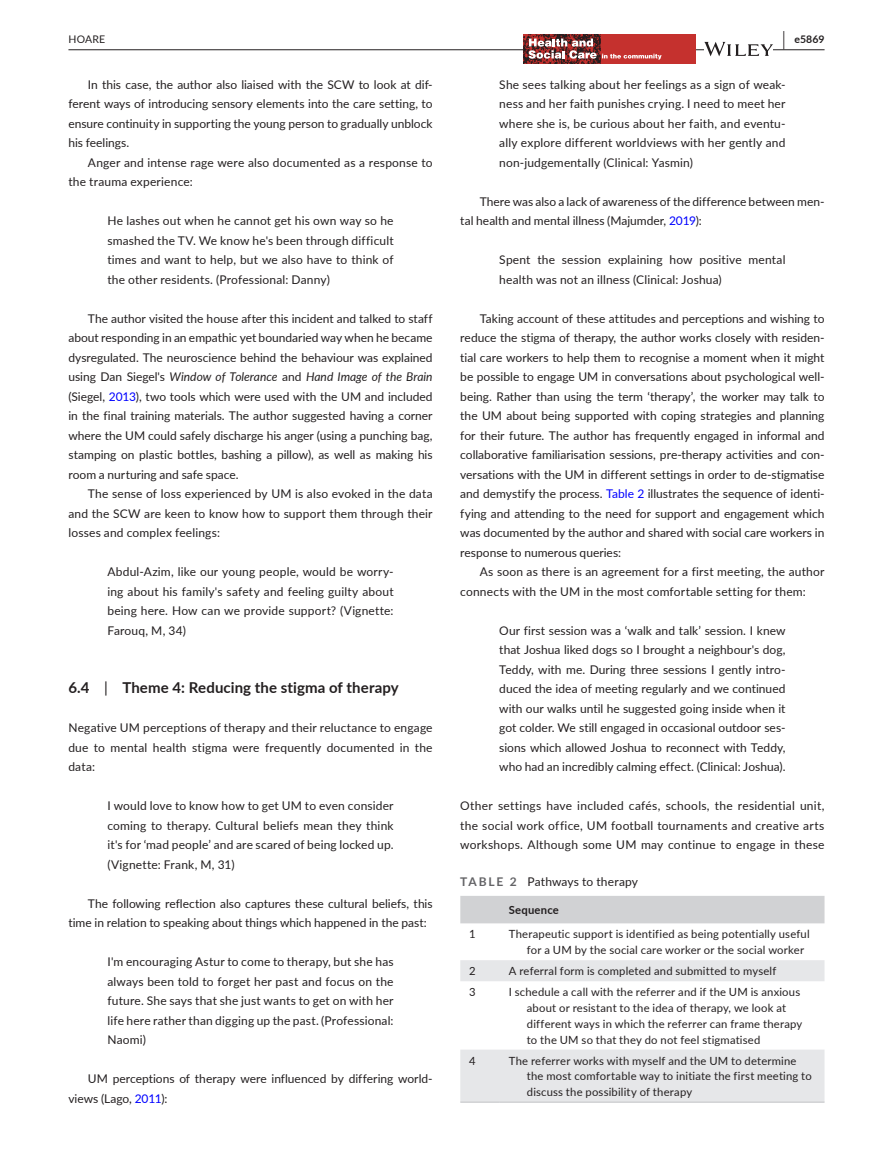
<style>
.page{position:relative;width:893px;height:1174px;background:#fff}
.page>*{position:absolute;margin:0;border:0;box-sizing:border-box;transform-origin:0 0}
.t1{font:700 15px "Lato";letter-spacing:.01em;color:#231f20}
.t2{font:12px/19.5px "Lato";letter-spacing:.01em;color:#231f20;text-align:justify}
.t3{font:11.25px/15.8px "Lato";letter-spacing:.02em;color:#231f20}
.t4{font:700 11.25px "Lato";letter-spacing:.02em;color:#231f20}
.t5{font:700 10.5px "Lato";color:#231f20}
.t6{font:10.5px "Lato";letter-spacing:.02em;color:#231f20}
.s1{font-size:19.5px}
.s2{font-style:italic}
.s3{color:#00f}
.s4{font-weight:700;color:#636366}
.s5{font-weight:400}
</style>
<div class="page">
<hr style="left:68px;top:49px;width:756px;height:1px;background:#231f20">
<img style="left:523px;top:34px;width:173px;height:30px">
<svg style="left:529px;top:39px;width:133px;height:21px;background:#b45e5c"></svg>
<svg style="left:704px;top:42px;width:69px;height:14px"></svg>
<div style="left:460px;top:896px;width:364px;height:27px;background:#d1d2d4"></div>
<svg style="left:460px;top:960px;width:364px;height:141px;fill:#ebebed"></svg>
<hr style="left:460px;top:1101px;width:40px;height:1px;background:#d1d2d4">
<hr style="left:500px;top:1101px;width:324px;height:1px;background:#d1d2d4">
<p class="t6" style="left:68px;top:31px;width:38px">HOARE</p>
<p class="t5" style="left:783px;top:31px;width:43px"><span class="s1">|</span> e5869</p>
<p class="t2" style="left:68px;top:74px;width:366px;text-indent:20px">In this case, the author also liaised with the SCW to look at dif&shy;ferent ways of introducing sensory elements into the care setting, to ensure continuity in supporting the young person to gradually unblock his feelings.</p>
<p class="t2" style="left:68px;top:152px;width:366px;text-indent:20px">Anger and intense rage were also documented as a response to the trauma experience:</p>
<p class="t2" style="left:107px;top:210px;width:288px">He lashes out when he cannot get his own way so he smashed the TV. We know he's been through difficult times and want to help, but we also have to think of the other residents. (Professional: Danny)</p>
<p class="t2" style="left:68px;top:308px;width:366px;text-indent:20px">The author visited the house after this incident and talked to staff about responding in an empathic yet boundaried way when he became dysregulated. The neuroscience behind the behaviour was explained using Dan Siegel's <span class="s2">Window of Tolerance</span> and <span class="s2">Hand Image of the Brain </span>(Siegel, <span class="s3">2013</span>), two tools which were used with the UM and included in the final training materials. The author suggested having a corner where the UM could safely discharge his anger (using a punching bag, stamping on plastic bottles, bashing a pillow), as well as making his room a nurturing and safe space.</p>
<p class="t2" style="left:68px;top:483px;width:366px;text-indent:20px">The sense of loss experienced by UM is also evoked in the data and the SCW are keen to know how to support them through their losses and complex feelings:</p>
<p class="t2" style="left:107px;top:561px;width:288px">Abdul-Azim, like our young people, would be worry&shy;ing about his family's safety and feeling guilty about being here. How can we provide support? (Vignette:<br>Farouq, M, 34)</p>
<p class="t2" style="left:499px;top:74px;width:288px">She sees talking about her feelings as a sign of weak&shy;ness and her faith punishes crying. I need to meet her where she is, be curious about her faith, and eventu&shy;ally explore different worldviews with her gently and non-judgementally (Clinical: Yasmin)</p>
<p class="t2" style="left:460px;top:191px;width:366px;text-indent:20px">There was also a lack of awareness of the difference between men&shy;tal health and mental illness (Majumder, <span class="s3">2019</span>):</p>
<p class="t2" style="left:499px;top:249px;width:288px">Spent the session explaining how positive mental health was not an illness (Clinical: Joshua)</p>
<p class="t2" style="left:460px;top:308px;width:366px;text-indent:20px">Taking account of these attitudes and perceptions and wishing to reduce the stigma of therapy, the author works closely with residen&shy;tial care workers to help them to recognise a moment when it might be possible to engage UM in conversations about psychological well&shy;being. Rather than using the term ‘therapy’, the worker may talk to the UM about being supported with coping strategies and planning for their future. The author has frequently engaged in informal and collaborative familiarisation sessions, pre-therapy activities and con&shy;versations with the UM in different settings in order to de-stigmatise and demystify the process. <span class="s3">Table 2</span> illustrates the sequence of identi&shy;fying and attending to the need for support and engagement which was documented by the author and shared with social care workers in response to numerous queries:</p>
<p class="t2" style="left:460px;top:561px;width:366px;text-indent:20px">As soon as there is an agreement for a first meeting, the author connects with the UM in the most comfortable setting for them:</p>
<p class="t2" style="left:499px;top:620px;width:288px">Our first session was a ‘walk and talk’ session. I knew that Joshua liked dogs so I brought a neighbour's dog, Teddy, with me. During three sessions I gently intro&shy;duced the idea of meeting regularly and we continued with our walks until he suggested going inside when it got colder. We still engaged in occasional outdoor ses&shy;sions which allowed Joshua to reconnect with Teddy, who had an incredibly calming effect. (Clinical: Joshua).</p>
<p class="t2" style="left:460px;top:795px;width:366px">Other settings have included cafés, schools, the residential unit, the social work office, UM football tournaments and creative arts workshops. Although some UM may continue to engage in these</p>
<p class="t2" style="left:460px;top:871px;width:179px"><span class="s4">TABLE 2</span> Pathways to therapy</p>
<p class="t4" style="left:509px;top:901px;width:52px">Sequence</p>
<p class="t3" style="left:469px;top:926px;width:8px">1</p>
<p class="t3" style="left:527px;top:926px;width:284px;text-indent:-18px">Therapeutic support is identified as being potentially useful for a UM by the social care worker or the social worker</p>
<p class="t3" style="left:469px;top:962px;width:8px">2</p>
<p class="t3" style="left:509px;top:962px;width:269px">A referral form is completed and submitted to myself</p>
<p class="t3" style="left:469px;top:984px;width:8px">3</p>
<p class="t3" style="left:527px;top:984px;width:277px;text-indent:-18px">I schedule a call with the referrer and if the UM is anxious about or resistant to the idea of therapy, we look at different ways in which the referrer can frame therapy to the UM so that they do not feel stigmatised</p>
<p class="t3" style="left:469px;top:1052px;width:8px">4</p>
<p class="t3" style="left:527px;top:1052px;width:286px;text-indent:-18px">The referrer works with myself and the UM to determine the most comfortable way to initiate the first meeting to discuss the possibility of therapy</p>
<p class="t1" style="left:68px;top:677px;width:332px">6.4 <span class="s5">|</span> Theme 4: Reducing the stigma of therapy</p>
<p class="t2" style="left:68px;top:717px;width:366px">Negative UM perceptions of therapy and their reluctance to engage due to mental health stigma were frequently documented in the data:</p>
<p class="t2" style="left:107px;top:795px;width:288px">I would love to know how to get UM to even consider coming to therapy. Cultural beliefs mean they think it's for ‘mad people’ and are scared of being locked up. (Vignette: Frank, M, 31)</p>
<p class="t2" style="left:68px;top:893px;width:366px;text-indent:20px">The following reflection also captures these cultural beliefs, this time in relation to speaking about things which happened in the past:</p>
<p class="t2" style="left:107px;top:951px;width:288px">I'm encouraging Astur to come to therapy, but she has always been told to forget her past and focus on the future. She says that she just wants to get on with her life here rather than digging up the past. (Professional:<br>Naomi)</p>
<p class="t2" style="left:68px;top:1068px;width:366px;text-indent:20px">UM perceptions of therapy were influenced by differing world&shy;views (Lago, <span class="s3">2011</span>):</p>
</div>
